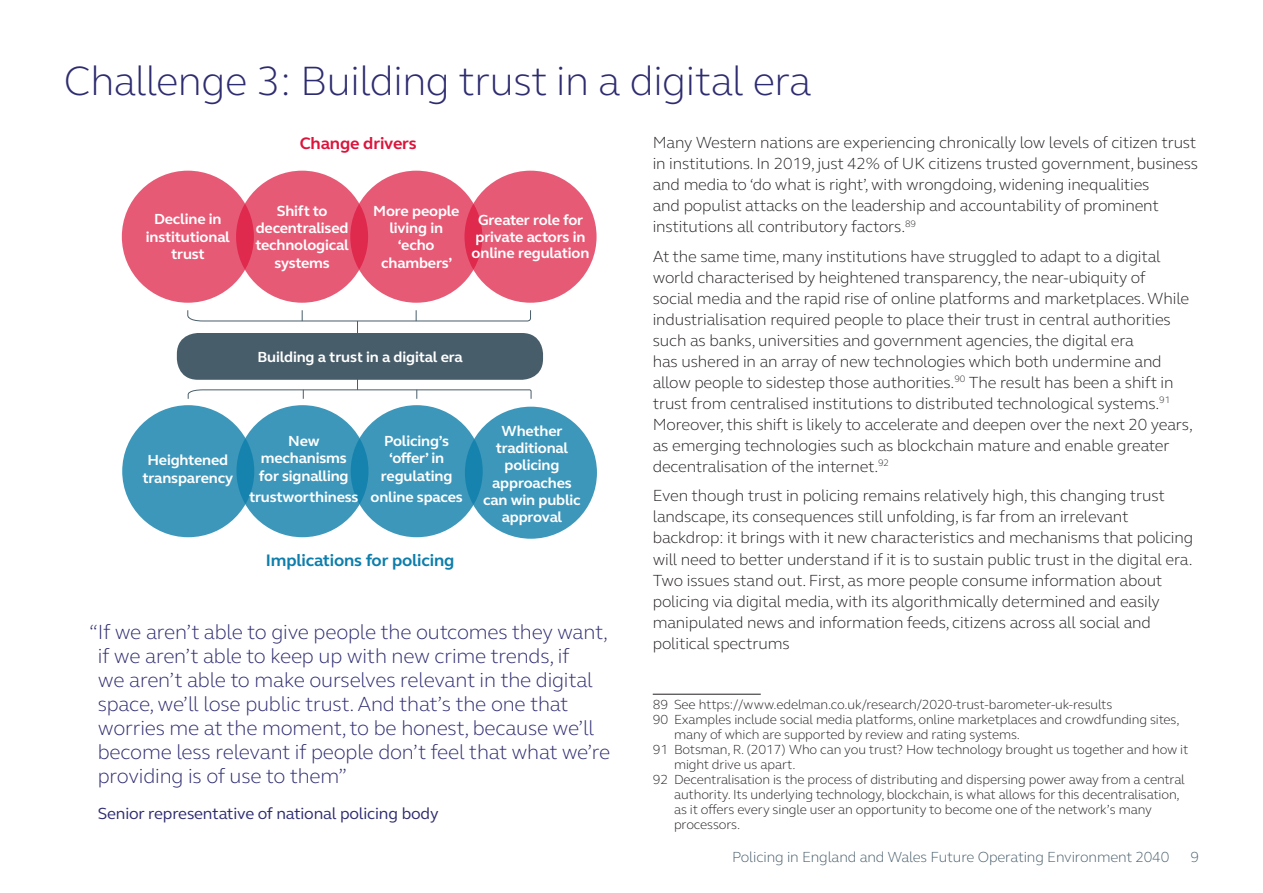
<style>
.page{position:relative;width:1263px;height:893px;background:#fff}
.page>*{position:absolute;margin:0;border:0;box-sizing:border-box;transform-origin:0 0}
.Subhead_28{font:300 42px "FS Elliot Pro";letter-spacing:-.01em;color:#2e2c70}
.Pull_quote{font:300 21px/24px "FS Elliot Pro";letter-spacing:-.01em;color:#2e2c70}
.Heading_centred{font:700 17.1px "FS Elliot Pro";letter-spacing:-.01em;color:#0d7eab}
.Heading_centred-2{font:700 17.1px "FS Elliot Pro";letter-spacing:-.01em;color:#dc143c}
.Body_copy_NEW{font:300 16.5px/21px "FS Elliot Pro";letter-spacing:-.01em;color:#231f20}
.Pull_quote_author{font:16.5px "FS Elliot Pro";letter-spacing:-.01em;color:#2e2c70}
.Diagram_text{font:700 15px/17.2px "FS Elliot Pro";letter-spacing:-.01em;color:#fff;text-align:center}
.t1{font:300 15px "FS Elliot Pro";letter-spacing:-.01em;color:#485d6a}
.Footnote{font:300 13.5px/15px "FS Elliot Pro";letter-spacing:-.01em;color:#231f20}
</style>
<div class="page">
<hr style="left:653px;top:694px;width:108px;height:1px;background:#231f20">
<div style="left:236px;top:405px;width:132px;height:132px;background:#3d97bb;border-radius:50%"></div>
<svg style="left:351px;top:405px;width:132px;height:132px;background:#3b96ba"></svg>
<svg style="left:465px;top:407px;width:132px;height:132px;background:#3b96ba"></svg>
<svg style="left:122px;top:405px;width:132px;height:132px;background:#3b96ba"></svg>
<div style="left:177px;top:333px;width:366px;height:47px;background:#485d6a;border-radius:21px"></div>
<svg style="left:187px;top:389px;width:345px;height:10px"></svg>
<hr style="left:357px;top:321px;width:1px;height:69px;background:#485d6a">
<div style="left:236px;top:171px;width:132px;height:132px;background:#e65a76;border-radius:50%"></div>
<svg style="left:350px;top:171px;width:132px;height:132px;background:#e55774"></svg>
<svg style="left:464px;top:171px;width:133px;height:132px;background:#e55874"></svg>
<svg style="left:122px;top:171px;width:132px;height:132px;background:#e55774"></svg>
<svg style="left:187px;top:310px;width:344px;height:12px"></svg>
<p class="Subhead_28" style="left:64px;top:53px;width:749px">Challenge 3: Building trust in a digital era</p>
<p class="Diagram_text" style="left:154px;top:210px;width:69px">Decline in</p>
<p class="Diagram_text" style="left:146px;top:228px;width:86px">institutional</p>
<p class="Diagram_text" style="left:171px;top:245px;width:35px">trust</p>
<p class="Heading_centred-2" style="left:300px;top:132px;width:119px">Change drivers</p>
<p class="Diagram_text" style="left:277px;top:202px;width:52px">Shift to</p>
<p class="Diagram_text" style="left:256px;top:219px;width:94px">decentralised</p>
<p class="Diagram_text" style="left:255px;top:236px;width:95px">technological</p>
<p class="Diagram_text" style="left:274px;top:254px;width:57px">systems</p>
<p class="Diagram_text" style="left:373px;top:202px;width:88px">More people</p>
<p class="Diagram_text" style="left:389px;top:219px;width:55px">living in</p>
<p class="Diagram_text" style="left:381px;top:236px;width:73px">‘echo chambers’</p>
<p class="Diagram_text" style="left:472px;top:212px;width:119px;line-height:16.5px">Greater role for private actors in online regulation</p>
<p class="Diagram_text" style="left:258px;top:348px;width:207px">Building a trust in a digital era</p>
<p class="Diagram_text" style="left:147px;top:451px;width:82px">Heightened</p>
<p class="Diagram_text" style="left:142px;top:469px;width:92px">transparency</p>
<p class="Diagram_text" style="left:288px;top:432px;width:33px">New</p>
<p class="Diagram_text" style="left:261px;top:449px;width:88px">mechanisms</p>
<p class="Diagram_text" style="left:259px;top:467px;width:91px">for signalling</p>
<p class="Diagram_text" style="left:249px;top:488px;width:111px">trustworthiness</p>
<p class="Diagram_text" style="left:384px;top:432px;width:67px">Policing’s</p>
<p class="Diagram_text" style="left:389px;top:449px;width:57px">‘offer’ in</p>
<p class="Diagram_text" style="left:381px;top:467px;width:73px">regulating</p>
<p class="Diagram_text" style="left:371px;top:488px;width:94px">online spaces</p>
<p class="Heading_centred" style="left:266px;top:548px;width:190px">Implications for policing</p>
<p class="Diagram_text" style="left:502px;top:422px;width:62px">Whether</p>
<p class="Diagram_text" style="left:496px;top:439px;width:74px">traditional policing</p>
<p class="Diagram_text" style="left:492px;top:474px;width:81px">approaches</p>
<p class="Diagram_text" style="left:483px;top:491px;width:99px">can win public</p>
<p class="Diagram_text" style="left:502px;top:508px;width:62px">approval</p>
<p class="Pull_quote" style="left:98px;top:619px;width:514px;text-indent:-9px">“If we aren’t able to give people the outcomes they want, if we aren’t able to keep up with new crime trends, if<br>we aren’t able to make ourselves relevant in the digital space, we’ll lose public trust. And that’s the one that worries me at the moment, to be honest, because we’ll become less relevant if people don’t feel that what we’re providing is of use to them”</p>
<p class="Pull_quote_author" style="left:98px;top:803px;width:342px">Senior representative of national policing body</p>
<p class="Body_copy_NEW" style="left:653px;top:132px;width:547px">Many Western nations are experiencing chronically low levels of citizen trust in institutions. In 2019, just 42% of UK citizens trusted government, business and media to ‘do what is right’, with wrongdoing, widening inequalities<br>and populist attacks on the leadership and accountability of prominent institutions all contributory factors.<sup>89</sup></p>
<p class="Body_copy_NEW" style="left:653px;top:245px;width:542px">At the same time, many institutions have struggled to adapt to a digital world characterised by heightened transparency, the near-ubiquity of<br>social media and the rapid rise of online platforms and marketplaces. While industrialisation required people to place their trust in central authorities such as banks, universities and government agencies, the digital era<br>has ushered in an array of new technologies which both undermine and allow people to sidestep those authorities.<sup>90</sup> The result has been a shift in trust from centralised institutions to distributed technological systems.<sup>91<br></sup>Moreover, this shift is likely to accelerate and deepen over the next 20 years, as emerging technologies such as blockchain mature and enable greater decentralisation of the internet.<sup>92</sup></p>
<p class="Body_copy_NEW" style="left:653px;top:485px;width:542px">Even though trust in policing remains relatively high, this changing trust landscape, its consequences still unfolding, is far from an irrelevant backdrop: it brings with it new characteristics and mechanisms that policing will need to better understand if it is to sustain public trust in the digital era.<br>Two issues stand out. First, as more people consume information about policing via digital media, with its algorithmically determined and easily manipulated news and information feeds, citizens across all social and political spectrums</p>
<p class="Footnote" style="left:653px;top:697px;width:461px">89 See https://www.edelman.co.uk/research/2020-trust-barometer-uk-results</p>
<p class="Footnote" style="left:674px;top:712px;width:507px;text-indent:-21px">90 Examples include social media platforms, online marketplaces and crowdfunding sites, many of which are supported by review and rating systems.</p>
<p class="Footnote" style="left:674px;top:742px;width:516px;text-indent:-21px">91 Botsman, R. (2017) Who can you trust? How technology brought us together and how it might drive us apart.</p>
<p class="Footnote" style="left:674px;top:772px;width:512px;text-indent:-21px">92 Decentralisation is the process of distributing and dispersing power away from a central authority. Its underlying technology, blockchain, is what allows for this decentralisation, as it offers every single user an opportunity to become one of the network’s many processors.</p>
<p class="t1" style="left:732px;top:847px;width:439px">Policing in England and Wales Future Operating Environment 2040</p>
<p class="t1" style="left:1190px;top:847px;width:10px">9</p>
</div>
